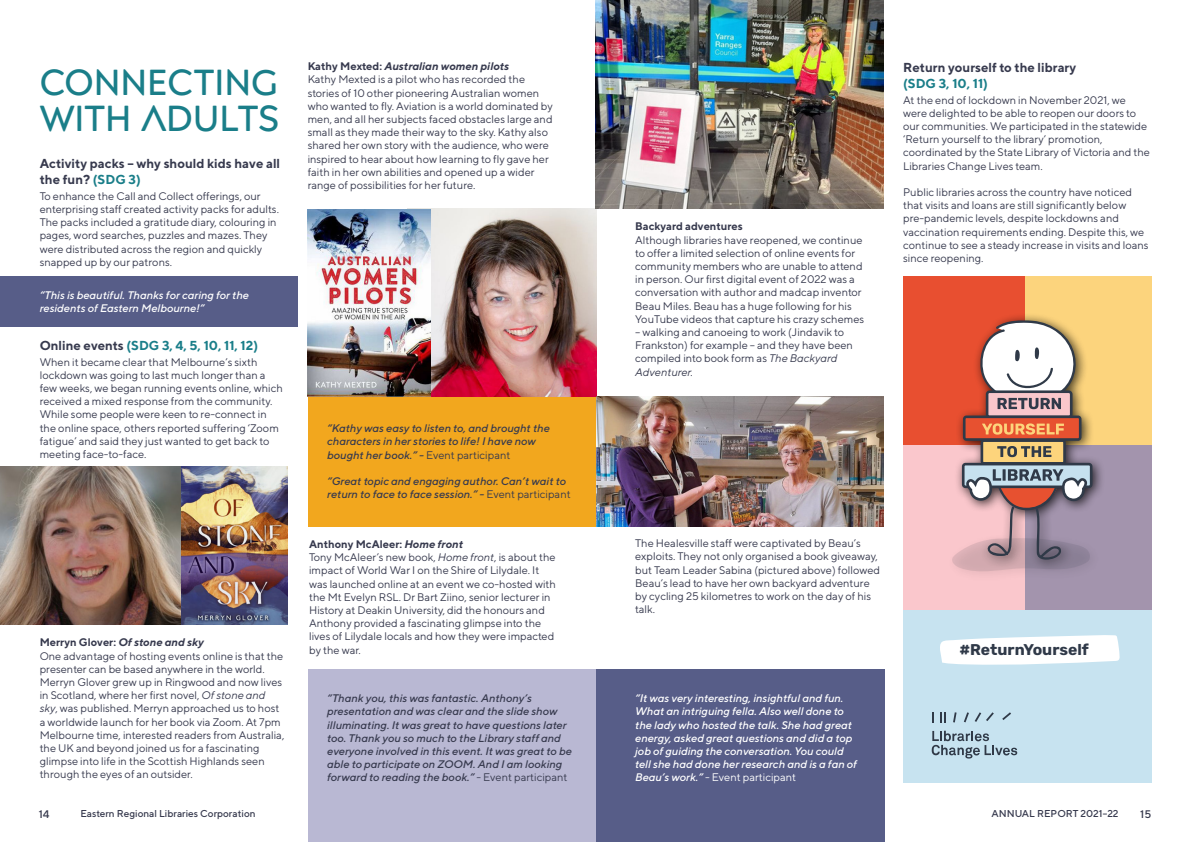
<style>
.page{position:relative;width:1191px;height:842px;background:#fff}
.page>*{position:absolute;margin:0;border:0;box-sizing:border-box;transform-origin:0 0}
.t1{font:36px/36px "Posterama 2001 W04";color:#1a7e89}
.t2{font:700 15.6px "Rubik";color:#2f3948}
.t3{font:700 13px/15.6px "TT Norms";color:#373a4e}
.t4{font:700 13px "TT Norms";color:#1a7e89}
.t5{font:11px/13.2px "TT Norms";color:#373a4e}
.t6{font:italic 500 11px/13.2px "TT Norms";color:#373a4e}
.t7{font:italic 500 11px/13.2px "TT Norms";color:#fff}
.t8{font:700 11px "TT Norms";color:#373a4e}
.t9{font:500 11px "TT Norms";color:#373a4e}
.t10{font:500 10px "TT Norms";color:#373a4e}
.s1{color:#1a7e89}
.s2{color:#373a4e}
.s3{font-weight:700}
.s4{font-weight:700;font-style:italic}
.s5{font-style:italic}
.s6{font-weight:400;font-style:normal}
</style>
<div class="page">
<img style="left:0;top:467px;width:181px;height:158px">
<div style="left:0;top:276px;width:298px;height:51px;background:#575d88"></div>
<div style="left:308px;top:669px;width:288px;height:173px;background:#b9b8d3"></div>
<div style="left:596px;top:669px;width:289px;height:173px;background:#575d88"></div>
<div style="left:308px;top:386px;width:287px;height:140px;background:#f2a71e"></div>
<img style="left:181px;top:467px;width:106px;height:158px">
<img style="left:430px;top:209px;width:166px;height:187px">
<img style="left:308px;top:209px;width:122px;height:187px">
<img style="left:595px;top:0;width:288px;height:209px">
<img style="left:596px;top:396px;width:287px;height:130px">
<div style="left:1024px;top:276px;width:127px;height:170px;background:#fcd47d"></div>
<div style="left:903px;top:276px;width:121px;height:170px;background:#e84f30"></div>
<div style="left:1024px;top:446px;width:127px;height:165px;background:#a394ad"></div>
<div style="left:903px;top:446px;width:121px;height:165px;background:#fac7cc"></div>
<div style="left:903px;top:609px;width:248px;height:173px;background:#c7e3f0"></div>
<div style="left:947px;top:313px;width:158px;height:270px;background:#000;opacity:.75"></div>
<svg style="left:952px;top:320px;width:140px;height:251px"></svg>
<svg style="left:940px;top:635px;width:179px;height:30px"></svg>
<svg style="left:932px;top:712px;width:2px;height:10px"></svg>
<svg style="left:940px;top:712px;width:5px;height:10px"></svg>
<svg style="left:1002px;top:712px;width:9px;height:8px"></svg>
<svg style="left:964px;top:712px;width:29px;height:10px"></svg>
<svg style="left:953px;top:712px;width:3px;height:10px"></svg>
<svg style="left:931px;top:731px;width:86px;height:27px"></svg>
<h1 class="t1" style="left:40px;top:64px;width:241px">CONNECTING<br>WITH ADULTS</h1>
<p class="t3" style="left:40px;top:155px;width:242px">Activity packs – why should kids have all the fun? <span class="s1">(SDG 3)</span></p>
<p class="t5" style="left:40px;top:189px;width:241px">To enhance the Call and Collect offerings, our enterprising staff created activity packs for adults.<br>The packs included a gratitude diary, colouring in pages, word searches, puzzles and mazes. They were distributed across the region and quickly snapped up by our patrons.</p>
<p class="t7" style="left:40px;top:288px;width:211px">“This is beautiful. Thanks for caring for the residents of Eastern Melbourne!”</p>
<p class="t4" style="left:40px;top:337px;width:220px"><span class="s2">Online events</span> (SDG 3, 4, 5, 10, 11, 12)</p>
<p class="t5" style="left:40px;top:355px;width:245px">When it became clear that Melbourne’s sixth lockdown was going to last much longer than a few weeks, we began running events online, which received a mixed response from the community.<br>While some people were keen to re-connect in the online space, others reported suffering ‘Zoom fatigue’ and said they just wanted to get back to meeting face-to-face.</p>
<p class="t5" style="left:40px;top:636px;width:246px"><span class="s3">Merryn Glover:</span> <span class="s4">Of stone and sky<br></span>One advantage of hosting events online is that the presenter can be based anywhere in the world.<br>Merryn Glover grew up in Ringwood and now lives in Scotland, where her first novel, <span class="s5">Of stone and sky</span>, was published. Merryn approached us to host a worldwide launch for her book via Zoom. At 7pm Melbourne time, interested readers from Australia, the UK and beyond joined us for a fascinating glimpse into life in the Scottish Highlands seen through the eyes of an outsider.</p>
<p class="t5" style="left:308px;top:60px;width:247px"><span class="s3">Kathy Mexted:</span> <span class="s4">Australian women pilots<br></span>Kathy Mexted is a pilot who has recorded the stories of 10 other pioneering Australian women who wanted to fly. Aviation is a world dominated by men, and all her subjects faced obstacles large and small as they made their way to the sky. Kathy also shared her own story with the audience, who were inspired to hear about how learning to fly gave her faith in her own abilities and opened up a wider range of possibilities for her future.</p>
<p class="t6" style="left:327px;top:421px;width:224px">“Kathy was easy to listen to, and brought the characters in her stories to life! I have now bought her book.” - <span class="s6">Event participant</span></p>
<p class="t6" style="left:327px;top:474px;width:245px">“Great topic and engaging author. Can’t wait to return to face to face session.” - <span class="s6">Event participant</span></p>
<p class="t5" style="left:309px;top:537px;width:248px"><span class="s3">Anthony McAleer:</span> <span class="s4">Home front<br></span>Tony McAleer’s new book, <span class="s5">Home front</span>, is about the impact of World War I on the Shire of Lilydale. It was launched online at an event we co-hosted with the Mt Evelyn RSL. Dr Bart Ziino, senior lecturer in History at Deakin University, did the honours and Anthony provided a fascinating glimpse into the lives of Lilydale locals and how they were impacted by the war.</p>
<p class="t8" style="left:635px;top:220px;width:109px">Backyard adventures</p>
<p class="t5" style="left:635px;top:233px;width:230px">Although libraries have reopened, we continue to offer a limited selection of online events for community members who are unable to attend in person. Our first digital event of 2022 was a conversation with author and madcap inventor Beau Miles. Beau has a huge following for his YouTube videos that capture his crazy schemes</p>
<p class="t5" style="left:635px;top:325px;width:219px">– walking and canoeing to work (Jindavik to Frankston) for example – and they have been compiled into book form as <span class="s5">The Backyard Adventurer.</span></p>
<p class="t5" style="left:635px;top:536px;width:246px">The Healesville staff were captivated by Beau’s exploits. They not only organised a book giveaway, but Team Leader Sabina (pictured above) followed Beau’s lead to have her own backyard adventure by cycling 25 kilometres to work on the day of his talk.</p>
<p class="t6" style="left:327px;top:691px;width:246px">“Thank you, this was fantastic. Anthony’s presentation and was clear and the slide show illuminating. It was great to have questions later too. Thank you so much to the Library staff and everyone involved in this event. It was great to be able to participate on ZOOM. And I am looking forward to reading the book.” <span class="s6">- Event participant</span></p>
<p class="t7" style="left:635px;top:691px;width:223px">“It was very interesting, insightful and fun.<br>What an intriguing fella. Also well done to the lady who hosted the talk. She had great energy, asked great questions and did a top job of guiding the conversation. You could tell she had done her research and is a fan of Beau’s work.” <span class="s6">- Event participant</span></p>
<p class="t3" style="left:903px;top:59px;width:174px">Return yourself to the library</p>
<p class="t4" style="left:903px;top:75px;width:86px">(SDG 3, 10, 11)</p>
<p class="t5" style="left:903px;top:93px;width:248px">At the end of lockdown in November 2021, we were delighted to be able to reopen our doors to our communities. We participated in the statewide ‘Return yourself to the library’ promotion, coordinated by the State Library of Victoria and the Libraries Change Lives team.</p>
<p class="t5" style="left:903px;top:185px;width:247px">Public libraries across the country have noticed that visits and loans are still significantly below pre-pandemic levels, despite lockdowns and vaccination requirements ending. Despite this, we continue to see a steady increase in visits and loans since reopening.</p>
<h2 class="t2" style="left:959px;top:641px;width:131px">#ReturnYourself</h2>
<p class="t9" style="left:39px;top:807px;width:12px">14</p>
<p class="t10" style="left:80px;top:807px;width:177px">Eastern Regional Libraries Corporation</p>
<p class="t10" style="left:991px;top:807px;width:129px">ANNUAL REPORT 2021–22</p>
<p class="t9" style="left:1140px;top:807px;width:13px">15</p>
</div>
